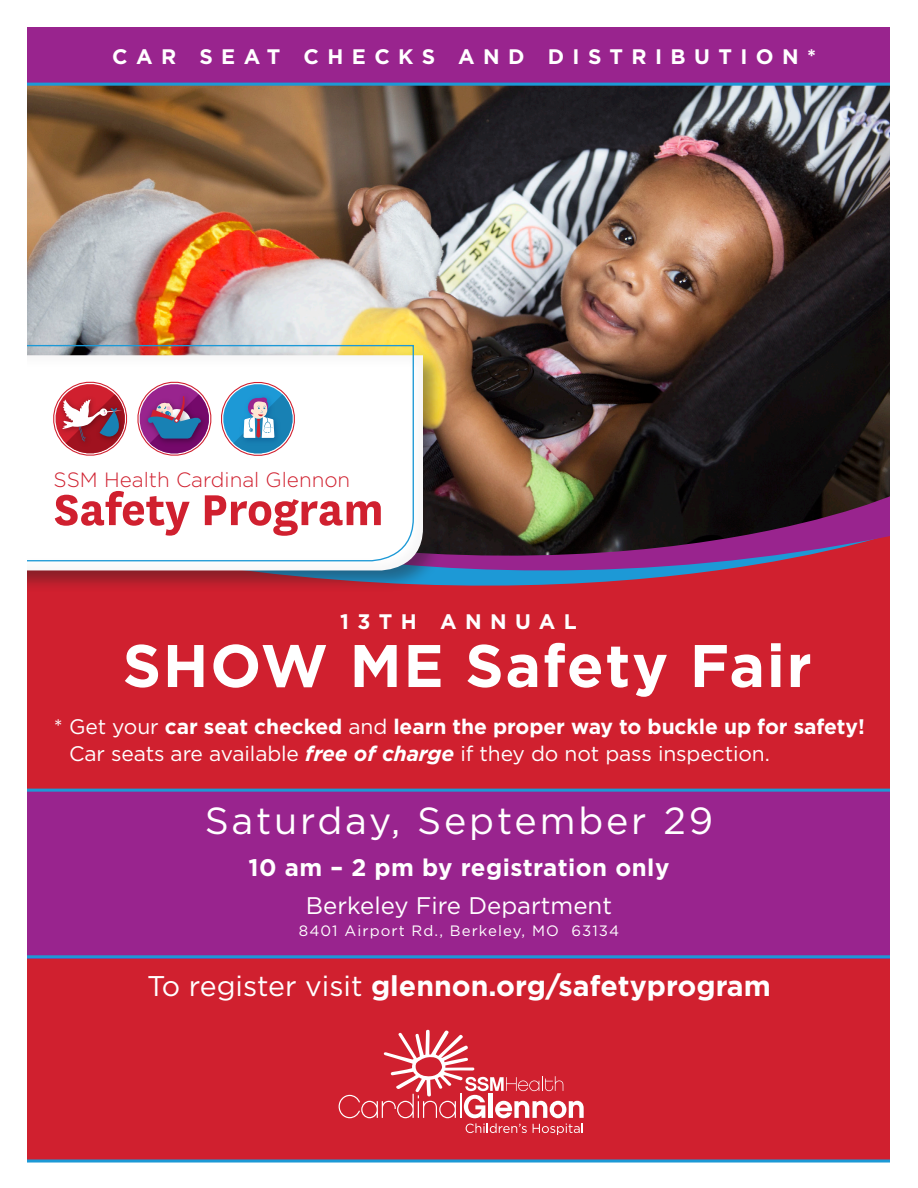
<style>
.page{position:relative;width:918px;height:1188px;background:#fff}
.page>*{position:absolute;margin:0;border:0;box-sizing:border-box;transform-origin:0 0}
.t1{font:700 60px "Gotham";letter-spacing:.03em;color:#fff}
.t2{font:700 50.55px "National";color:#d0202f}
.t3{font:37.65px "Gotham";letter-spacing:.075em;color:#fff}
.t4{font:700 28.5px "Gotham";color:#fff}
.t5{font:700 24px "Gotham";letter-spacing:.02em;color:#fff}
.t6{font:24px "Gotham";color:#fff}
.t7{font:21px/27px "Gotham";letter-spacing:-.005em;color:#fff}
.t8{font:700 21px "Gotham";letter-spacing:.4em;color:#fff}
.t9{font:300 20.7px "Gotham";color:#d0202f}
.t10{font:15px "Gotham";letter-spacing:.075em;color:#fff}
.s1{font-weight:700}
.s2{font-weight:700;font-style:italic}
.s3{font-weight:400}
</style>
<div class="page">
<div style="left:27px;top:865px;width:864px;height:296px;background:#d0202f"></div>
<img style="left:27px;top:86px;width:863px;height:396px">
<div style="left:27px;top:652px;width:863px;height:137px;background:#d0202f"></div>
<div style="left:27px;top:482px;width:863px;height:170px;background:#d0202f"></div>
<svg style="left:27px;top:484px;width:863px;height:154px;background:#93293c"></svg>
<div style="left:27px;top:27px;width:864px;height:57px;background:#99248e"></div>
<svg style="left:27px;top:1159px;width:863px;height:4px;background:#4d96c6"></svg>
<hr style="left:27px;top:83px;width:864px;height:3px;background:#1d99d6">
<div style="left:27px;top:790px;width:863px;height:168px;background:#99248e"></div>
<svg style="left:339px;top:1030px;width:245px;height:105px"></svg>
<hr style="left:27px;top:955px;width:863px;height:3px;background:#1d99d6">
<hr style="left:27px;top:789px;width:863px;height:3px;background:#1d99d6">
<div style="left:0;top:352px;width:446px;height:241px;background:#231f20;opacity:.4"></div>
<div style="left:0;top:341px;width:437px;height:243px;background:#231f20;opacity:.4"></div>
<svg style="left:27px;top:344px;width:388px;height:218px"></svg>
<svg style="left:49px;top:377px;width:251px;height:82px"></svg>
<div style="left:0;top:0;width:27px;height:1188px;background:#fff"></div>
<div style="left:890px;top:0;width:28px;height:1188px;background:#fff"></div>
<p class="t8" style="left:112px;top:43px;width:705px">CAR SEAT CHECKS AND DISTRIBUTION*</p>
<p class="t9" style="left:54px;top:467px;width:298px">SSM Health Cardinal Glennon</p>
<p class="t2" style="left:54px;top:474px;width:332px">Safety Program</p>
<p class="t8" style="left:340px;top:607px;width:238px">13TH ANNUAL</p>
<p class="t1" style="left:123px;top:626px;width:691px">SHOW ME Safety Fair</p>
<p class="t7" style="left:69px;top:713px;width:797px;text-indent:-15px">* Get your <span class="s1">car seat checked</span> and <span class="s1">learn the proper way to buckle up for safety!<br></span>Car seats are available <span class="s2">free of charge</span> if they do not pass inspection.</p>
<p class="t3" style="left:205px;top:797px;width:510px">Saturday, September 29</p>
<p class="t5" style="left:249px;top:852px;width:422px">10 am – 2 pm by registration only</p>
<p class="t6" style="left:306px;top:890px;width:308px">Berkeley Fire Department</p>
<p class="t10" style="left:299px;top:921px;width:322px">8401 Airport Rd., Berkeley, MO 63134</p>
<p class="t4" style="left:147px;top:967px;width:625px"><span class="s3">To register visit</span> glennon.org/safetyprogram</p>
</div>
